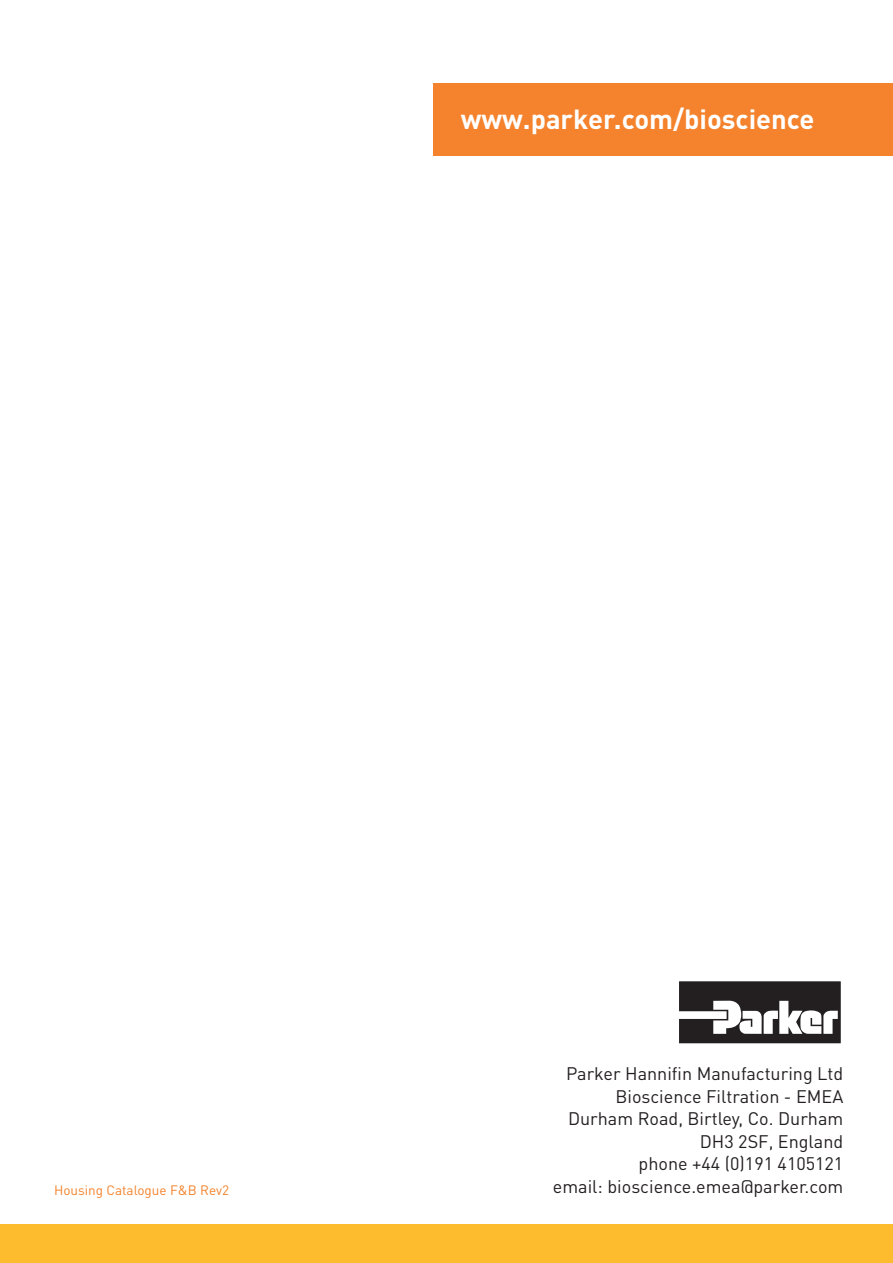
<style>
.page{position:relative;width:893px;height:1263px;background:#fff}
.page>*{position:absolute;margin:0;border:0;box-sizing:border-box;transform-origin:0 0}
.t1{font:700 27.3px "DINOT";color:#fff}
.t2{font:18px/22.5px "DINOT";color:#231f20;text-align:right}
.t3{font:13.5px "DINOT";color:#f4822b}
</style>
<div class="page">
<div style="left:0;top:1225px;width:893px;height:38px;background:#fdbb2e"></div>
<div style="left:434px;top:83px;width:459px;height:72px;background:#f5822c"></div>
<svg style="left:679px;top:981px;width:162px;height:62px"></svg>
<h1 class="t1" style="left:461px;top:100px;width:355px">www.parker.com/bioscience</h1>
<p class="t2" style="left:566px;top:1062px;width:279px">Parker Hannifin Manufacturing Ltd<br>Bioscience Filtration - EMEA<br>Durham Road, Birtley, Co. Durham<br>DH3 2SF, England<br>phone +44 (0)191 4105121</p>
<p class="t3" style="left:54px;top:1180px;width:177px">Housing Catalogue F&amp;B Rev2</p>
<p class="t2" style="left:553px;top:1174px;width:292px">email: bioscience.emea@parker.com</p>
</div>
